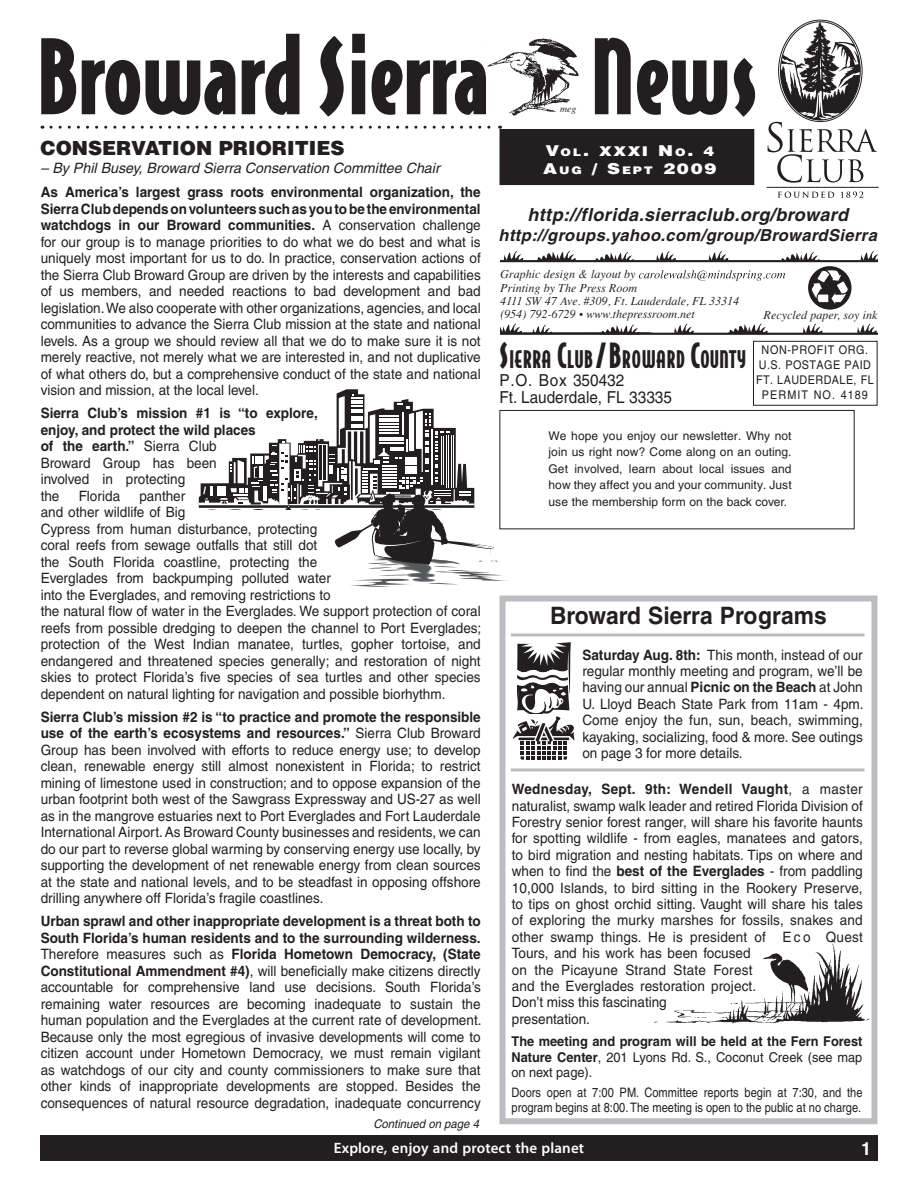
<style>
.page{position:relative;width:918px;height:1188px;background:#fff}
.page>*{position:absolute;margin:0;border:0;box-sizing:border-box;transform-origin:0 0}
.t1{font:700 24px "Helvetica";color:#231f20;scale:.95 1}
.t2{font:23.1px "Bodega Sans Black Oldstyle";letter-spacing:.04em;color:#231f20;scale:.83 1}
.t3{font:900 19.5px "Helvetica";color:#231f20}
.t4{font:italic 700 18px "Helvetica";letter-spacing:.025em;color:#231f20}
.t5{font:700 18px "Helvetica";color:#fff}
.t6{font:italic 700 16.5px "Helvetica";letter-spacing:.025em;color:#231f20}
.t7{font:16.5px/16.5px "Helvetica";color:#231f20;scale:.93 1}
.t8{font:600 15px "Myriad Pro";letter-spacing:.01em;color:#fff}
.t9{font:900 15px "Helvetica";color:#fff;scale:1.2 1}
.t10{font:14.25px/16.5px "Helvetica";color:#231f20;text-align:justify;scale:.95 1}
.t11{font:700 14.25px/16.5px "Helvetica";color:#231f20;scale:.95 1}
.t12{font:italic 14.25px "Helvetica";color:#231f20}
.t13{font:700 13.5px/15.6px "Helvetica";color:#231f20;text-align:justify;scale:.95 1}
.t14{font:900 13.5px "Helvetica";color:#fff;scale:1.2 1}
.t15{font:13.05px/15px "Helvetica";color:#231f20;scale:.85 1}
.t16{font:12px/16.5px "Helvetica";letter-spacing:.015em;color:#231f20;text-align:justify}
.t17{font:italic 12px/13.2px "Times";color:#231f20}
.t18{font:12px/15px "Helvetica";letter-spacing:.04em;color:#231f20;text-align:center;scale:.9 1}
.t19{font:italic 12px "Helvetica";color:#231f20;scale:.95 1}
.t20{font:italic 9.75px "Times";color:#231f20}
.s1{font-size:15px}
.s2{font-size:10.5px}
.s3{font-weight:700}
.s4{font-weight:400}
.s5{font-size:33px}
</style>
<div class="page">
<div style="left:500px;top:130px;width:254px;height:54px;background:#231f20"></div>
<div style="left:500px;top:129px;width:254px;height:56px;border:2px solid #231f20"></div>
<svg style="left:41px;top:38px;width:35px;height:76px"></svg>
<svg style="left:82px;top:60px;width:153px;height:55px"></svg>
<svg style="left:242px;top:34px;width:57px;height:81px"></svg>
<svg style="left:319px;top:36px;width:25px;height:81px"></svg>
<svg style="left:352px;top:34px;width:13px;height:80px"></svg>
<svg style="left:372px;top:60px;width:111px;height:55px"></svg>
<svg style="left:595px;top:38px;width:36px;height:76px"></svg>
<svg style="left:637px;top:60px;width:90px;height:55px"></svg>
<svg style="left:734px;top:58px;width:21px;height:59px"></svg>
<img style="left:483px;top:38px;width:96px;height:78px">
<div style="left:500px;top:596px;width:378px;height:528px;border:6px solid #bcbdc0"></div>
<svg style="left:51px;top:126px;width:450px;height:3px"></svg>
<hr style="left:767px;top:187px;width:112px;height:1px;background:#231f20">
<svg style="left:778px;top:192px;width:56px;height:6px"></svg>
<svg style="left:841px;top:192px;width:22px;height:6px"></svg>
<svg style="left:768px;top:20px;width:109px;height:163px"></svg>
<div style="left:753px;top:341px;width:125px;height:65px;border:1px solid #231f20"></div>
<svg style="left:639px;top:270px;width:146px;height:11px"></svg>
<div style="left:500px;top:410px;width:355px;height:119px;border:1px solid #231f20"></div>
<svg style="left:808px;top:266px;width:44px;height:44px"></svg>
<svg style="left:809px;top:269px;width:40px;height:39px"></svg>
<div style="left:40px;top:1136px;width:838px;height:25px;background:#231f20"></div>
<svg style="left:500px;top:323px;width:377px;height:12px"></svg>
<svg style="left:500px;top:251px;width:377px;height:11px"></svg>
<hr style="left:511px;top:768px;width:353px;height:3px;background:#bcbdc0">
<svg style="left:199px;top:389px;width:310px;height:198px"></svg>
<img style="left:655px;top:943px;width:215px;height:81px">
<svg style="left:513px;top:642px;width:61px;height:118px"></svg>
<hr style="left:511px;top:633px;width:353px;height:3px;background:#bcbdc0">
<h3 class="t3" style="left:40px;top:136px;width:306px">CONSERVATION PRIORITIES</h3>
<p class="t12" style="left:40px;top:160px;width:401px">– By Phil Busey, Broward Sierra Conservation Committee Chair</p>
<p class="t20" style="left:560px;top:103px;width:18px">meg</p>
<p class="t14" style="left:546px;top:142px;width:142px"><span class="s1">V</span><span class="s2">OL</span><span class="s1">.</span> XXXI <span class="s1">N</span><span class="s2">O</span><span class="s1">.</span> 4</p>
<p class="t9" style="left:543px;top:159px;width:146px">A<span class="s2">UG</span> / S<span class="s2">EPT</span> 2009</p>
<p class="t10" style="left:41px;top:184px;width:465px"><span class="s3">As America’s largest grass roots environmental organization, the Sierra Club depends on volunteers such as you to be the environmental watchdogs in our Broward communities.</span> A conservation challenge for our group is to manage priorities to do what we do best and what is uniquely most important for us to do. In practice, conservation actions of the Sierra Club Broward Group are driven by the interests and capabilities of us members, and needed reactions to bad development and bad legislation. We also cooperate with other organizations, agencies, and local communities to advance the Sierra Club mission at the state and national levels. As a group we should review all that we do to make sure it is not merely reactive, not merely what we are interested in, and not duplicative of what others do, but a comprehensive conduct of the state and national vision and mission, at the local level.</p>
<p class="t11" style="left:41px;top:405px;width:293px">Sierra Club’s mission #1 is “to explore, enjoy, and protect the wild places<br>of the earth.” <span class="s4">Sierra Club<br>Broward Group has been<br>involved in protecting<br>the</span></p>
<p class="t4" style="left:527px;top:204px;width:322px">http://florida.sierraclub.org/broward</p>
<p class="t6" style="left:499px;top:225px;width:380px">http://groups.yahoo.com/group/BrowardSierra</p>
<p class="t17" style="left:500px;top:268px;width:241px">Graphic design &amp; layout by<br>Printing by The Press Room<br>4111 SW 47 Ave. #309, Ft. Lauderdale, FL 33314 (954) 792-6729 • www.thepressroom.net</p>
<p class="t17" style="left:764px;top:308px;width:115px">Recycled paper, soy ink</p>
<h2 class="t2" style="left:500px;top:344px;width:299px"><span class="s5">S</span>IERRA <span class="s5">C</span>LUB <span class="s5">/ B</span>ROWARD <span class="s5">C</span>OUNTY</h2>
<p class="t7" style="left:500px;top:372px;width:187px">P.O. Box 350432<br>Ft. Lauderdale, FL 33335</p>
<p class="t18" style="left:756px;top:342px;width:132px">NON-PROFIT ORG.<br>U.S. POSTAGE PAID<br>FT. LAUDERDALE, FL<br>PERMIT NO. 4189</p>
<p class="t16" style="left:549px;top:427px;width:245px">We hope you enjoy our newsletter. Why not join us right now? Come along on an outing.<br>Get involved, learn about local issues and how they affect you and your community. Just use the membership form on the back cover.</p>
<p class="t10" style="left:41px;top:487px;width:465px;text-align:left;text-indent:99px">panther<br>and other wildlife of Big<br>Cypress from human disturbance, protecting<br>coral reefs from sewage outfalls that still dot<br>the South Florida coastline, protecting the<br>Everglades from backpumping polluted water<br>into the Everglades, and removing restrictions to<br>the natural flow of water in the Everglades. We support protection of coral reefs from possible dredging to deepen the channel to Port Everglades; protection of the West Indian manatee, turtles, gopher tortoise, and endangered and threatened species generally; and restoration of night skies to protect Florida’s five species of sea turtles and other species dependent on natural lighting for navigation and possible biorhythm.</p>
<p class="t10" style="left:41px;top:708px;width:465px"><span class="s3">Sierra Club’s mission #2 is “to practice and promote the responsible use of the earth’s ecosystems and resources.”</span> Sierra Club Broward Group has been involved with efforts to reduce energy use; to develop clean, renewable energy still almost nonexistent in Florida; to restrict mining of limestone used in construction; and to oppose expansion of the urban footprint both west of the Sawgrass Expressway and US-27 as well as in the mangrove estuaries next to Port Everglades and Fort Lauderdale International Airport. As Broward County businesses and residents, we can do our part to reverse global warming by conserving energy use locally, by supporting the development of net renewable energy from clean sources at the state and national levels, and to be steadfast in opposing offshore drilling anywhere off Florida’s fragile coastlines.</p>
<p class="t10" style="left:41px;top:913px;width:466px"><span class="s3">Urban sprawl and other inappropriate development is a threat both to South Florida’s human residents and to the surrounding wilderness.<br></span>Therefore measures such as <span class="s3">Florida Hometown Democracy, (State Constitutional Ammendment #4)</span>, will beneficially make citizens directly accountable for comprehensive land use decisions. South Florida’s remaining water resources are becoming inadequate to sustain the human population and the Everglades at the current rate of development.<br>Because only the most egregious of invasive developments will come to citizen account under Hometown Democracy, we must remain vigilant as watchdogs of our city and county commissioners to make sure that other kinds of inappropriate developments are stopped. Besides the consequences of natural resource degradation, inadequate concurrency</p>
<p class="t10" style="left:79px;top:487px;width:45px">Florida</p>
<h1 class="t1" style="left:550px;top:601px;width:293px">Broward Sierra Programs</h1>
<p class="t10" style="left:582px;top:646px;width:298px"><span class="s3">Saturday Aug. 8th:</span> This month, instead of our regular monthly meeting and program, we’ll be having our annual <span class="s3">Picnic on the Beach</span> at John U. Lloyd Beach State Park from 11am - 4pm.<br>Come enjoy the fun, sun, beach, swimming, kayaking, socializing, food &amp; more. See outings on page 3 for more details.</p>
<p class="t10" style="left:512px;top:781px;width:371px;text-align:left"><span class="s3">Wednesday, Sept. 9th: Wendell Vaught</span>, a master naturalist, swamp walk leader and retired Florida Division of Forestry senior forest ranger, will share his favorite haunts for spotting wildlife - from eagles, manatees and gators, to bird migration and nesting habitats. Tips on where and when to find the <span class="s3">best of the Everglades</span> - from paddling 10,000 Islands, to bird sitting in the Rookery Preserve, to tips on ghost orchid sitting. Vaught will share his tales of exploring the murky marshes for fossils, snakes and other swamp things. He is president of E c o Quest Tours, and his work has been focused<br>on the Picayune Strand State Forest<br>and the Everglades restoration project.<br>Don’t miss this fascinating<br>presentation.</p>
<p class="t13" style="left:512px;top:1033px;width:371px">The meeting and program will be held at the Fern Forest Nature Center<span class="s4">, 201 Lyons Rd. S., Coconut Creek (see map on next page).</span></p>
<p class="t15" style="left:512px;top:1085px;width:415px">Doors open at 7:00 PM. Committee reports begin at 7:30, and the program begins at 8:00. The meeting is open to the public at no charge.</p>
<p class="t8" style="left:334px;top:1138px;width:252px">Explore, enjoy and protect the planet</p>
<p class="t5" style="left:861px;top:1138px;width:12px">1</p>
<p class="t19" style="left:373px;top:1117px;width:113px">Continued on page 4</p>
</div>
